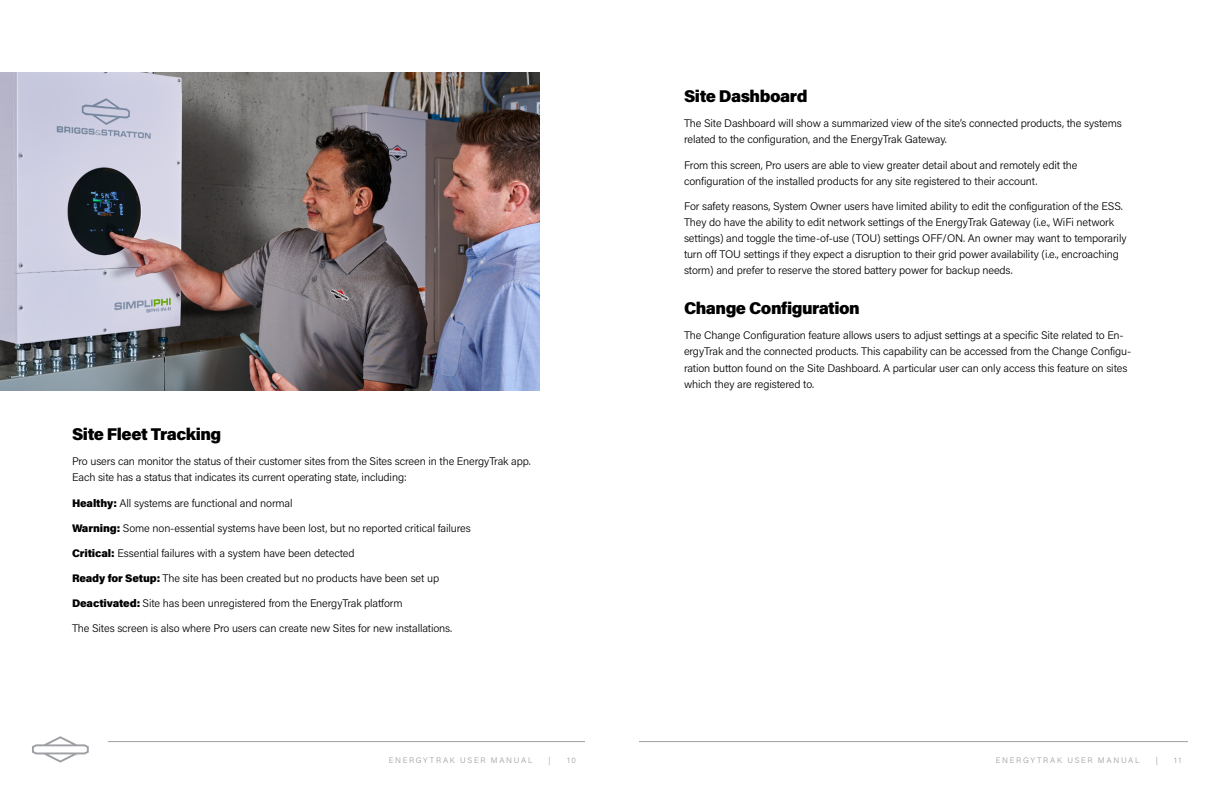
<style>
.page{position:relative;width:1224px;height:792px;background:#fff}
.page>*{position:absolute;margin:0;border:0;box-sizing:border-box;transform-origin:0 0}
.t1{font:900 17px "Acumin Pro";letter-spacing:-.025em;color:#000}
.t2{font:300 11px/16px "Acumin Pro";letter-spacing:-.01em;color:#000}
.t3{font:300 8px "Acumin Pro";letter-spacing:.215em;color:#9d9fa2}
.s1{font-weight:900}
</style>
<div class="page">
<svg style="left:32px;top:736px;width:57px;height:27px"></svg>
<hr style="left:108px;top:741px;width:477px;height:1px;background:#9d9fa2">
<img style="left:0;top:72px;width:540px;height:318px">
<hr style="left:639px;top:741px;width:549px;height:1px;background:#9d9fa2">
<h1 class="t1" style="left:72px;top:423px;width:151px">Site Fleet Tracking</h1>
<p class="t2" style="left:72px;top:453px;width:460px">Pro users can monitor the status of their customer sites from the Sites screen in the EnergyTrak app.<br>Each site has a status that indicates its current operating state, including:</p>
<p class="t2" style="left:72px;top:494px;width:222px"><span class="s1">Healthy:</span> All systems are functional and normal</p>
<p class="t2" style="left:72px;top:519px;width:400px"><span class="s1">Warning:</span> Some non-essential systems have been lost, but no reported critical failures</p>
<p class="t2" style="left:72px;top:544px;width:284px"><span class="s1">Critical:</span> Essential failures with a system have been detected</p>
<p class="t2" style="left:72px;top:569px;width:369px"><span class="s1">Ready for Setup:</span> The site has been created but no products have been set up</p>
<p class="t2" style="left:72px;top:594px;width:332px"><span class="s1">Deactivated:</span> Site has been unregistered from the EnergyTrak platform</p>
<p class="t2" style="left:72px;top:619px;width:382px">The Sites screen is also where Pro users can create new Sites for new installations.</p>
<p class="t3" style="left:389px;top:754px;width:145px">ENERGYTRAK USER MANUAL</p>
<p class="t3" style="left:549px;top:754px;width:4px">|</p>
<p class="t3" style="left:567px;top:754px;width:10px">10</p>
<h1 class="t1" style="left:684px;top:85px;width:125px">Site Dashboard</h1>
<p class="t2" style="left:684px;top:115px;width:439px">The Site Dashboard will show a summarized view of the site’s connected products, the systems related to the configuration, and the EnergyTrak Gateway.</p>
<p class="t2" style="left:684px;top:156px;width:395px">From this screen, Pro users are able to view greater detail about and remotely edit the configuration of the installed products for any site registered to their account.</p>
<p class="t2" style="left:684px;top:197px;width:444px">For safety reasons, System Owner users have limited ability to edit the configuration of the ESS.<br>They do have the ability to edit network settings of the EnergyTrak Gateway (i.e., WiFi network settings) and toggle the time-of-use (TOU) settings OFF/ON. An owner may want to temporarily turn off TOU settings if they expect a disruption to their grid power availability (i.e., encroaching storm) and prefer to reserve the stored battery power for backup needs.</p>
<h1 class="t1" style="left:684px;top:297px;width:177px">Change Configuration</h1>
<p class="t2" style="left:684px;top:327px;width:449px">The Change Configuration feature allows users to adjust settings at a specific Site related to En&shy;ergyTrak and the connected products. This capability can be accessed from the Change Configu&shy;ration button found on the Site Dashboard. A particular user can only access this feature on sites which they are registered to.</p>
<p class="t3" style="left:996px;top:754px;width:145px">ENERGYTRAK USER MANUAL</p>
<p class="t3" style="left:1156px;top:754px;width:4px">|</p>
<p class="t3" style="left:1174px;top:754px;width:9px">11</p>
</div>
